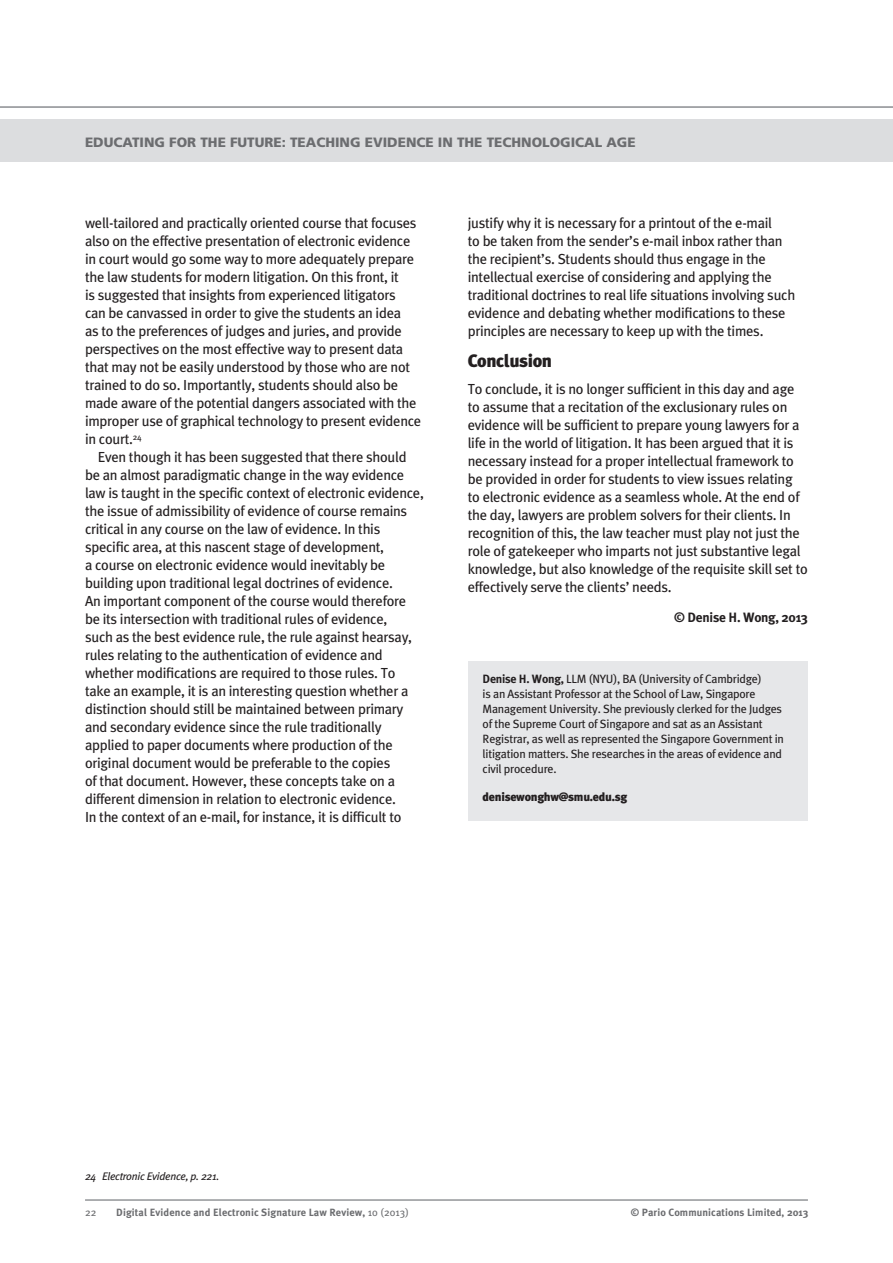
<style>
.page{position:relative;width:893px;height:1263px;background:#fff}
.page>*{position:absolute;margin:0;border:0;box-sizing:border-box;transform-origin:0 0}
.t1{font:900 18px "Meta Plus";letter-spacing:-.02em;color:#231f20}
.t2{font:14.55px/18px "Meta Plus";letter-spacing:-.02em;color:#231f20}
.t3{font:900 13.5px "Frutiger";color:#6c6d70}
.t4{font:700 13.5px "Meta Plus";letter-spacing:-.02em;color:#231f20}
.t5{font:12px/15px "Meta Plus";letter-spacing:-.02em;color:#231f20}
.t6{font:900 12px "Meta Plus";letter-spacing:-.02em;color:#231f20}
.t7{font:italic 10.95px "Meta Plus";letter-spacing:-.025em;color:#231f20}
.t8{font:700 10.5px "Meta Plus";letter-spacing:.01em;color:#6c6d70}
.t9{font:10.5px "Meta Plus";color:#6c6d70}
.s1{font-weight:700}
.s2{font-weight:400}
</style>
<div class="page">
<hr style="left:85px;top:1199px;width:723px;height:2px;background:#939598">
<hr style="left:0;top:106px;width:893px;height:2px;background:#939598">
<div style="left:0;top:119px;width:893px;height:43px;background:#dcdddf"></div>
<hr style="left:892px;top:119px;width:1px;height:319px;background:#dcdddf">
<div style="left:468px;top:661px;width:340px;height:160px;background:#e6e7e9"></div>
<p class="t3" style="left:85px;top:134px;width:552px">EDUCATING FOR THE FUTURE: TEACHING EVIDENCE IN THE TECHNOLOGICAL AGE</p>
<p class="t2" style="left:85px;top:214px;width:338px">well-tailored and practically oriented course that focuses also on the effective presentation of electronic evidence in court would go some way to more adequately prepare the law students for modern litigation. On this front, it<br>is suggested that insights from experienced litigators<br>can be canvassed in order to give the students an idea<br>as to the preferences of judges and juries, and provide perspectives on the most effective way to present data that may not be easily understood by those who are not trained to do so. Importantly, students should also be made aware of the potential dangers associated with the improper use of graphical technology to present evidence in court.<sup>24</sup></p>
<p class="t2" style="left:85px;top:448px;width:340px;text-indent:13px">Even though it has been suggested that there should be an almost paradigmatic change in the way evidence law is taught in the specific context of electronic evidence, the issue of admissibility of evidence of course remains critical in any course on the law of evidence. In this specific area, at this nascent stage of development,<br>a course on electronic evidence would inevitably be building upon traditional legal doctrines of evidence.<br>An important component of the course would therefore be its intersection with traditional rules of evidence,<br>such as the best evidence rule, the rule against hearsay, rules relating to the authentication of evidence and whether modifications are required to those rules. To take an example, it is an interesting question whether a distinction should still be maintained between primary and secondary evidence since the rule traditionally applied to paper documents where production of the original document would be preferable to the copies<br>of that document. However, these concepts take on a different dimension in relation to electronic evidence.<br>In the context of an e-mail, for instance, it is difficult to</p>
<p class="t2" style="left:468px;top:214px;width:329px">justify why it is necessary for a printout of the e-mail<br>to be taken from the sender’s e-mail inbox rather than the recipient’s. Students should thus engage in the intellectual exercise of considering and applying the traditional doctrines to real life situations involving such evidence and debating whether modifications to these principles are necessary to keep up with the times.</p>
<p class="t1" style="left:468px;top:350px;width:86px">Conclusion</p>
<p class="t2" style="left:468px;top:379px;width:342px">To conclude, it is no longer sufficient in this day and age to assume that a recitation of the exclusionary rules on evidence will be sufficient to prepare young lawyers for a life in the world of litigation. It has been argued that it is necessary instead for a proper intellectual framework to be provided in order for students to view issues relating to electronic evidence as a seamless whole. At the end of the day, lawyers are problem solvers for their clients. In recognition of this, the law teacher must play not just the role of gatekeeper who imparts not just substantive legal knowledge, but also knowledge of the requisite skill set to effectively serve the clients’ needs.</p>
<p class="t4" style="left:674px;top:610px;width:135px">© Denise H. Wong, 2013</p>
<p class="t5" style="left:483px;top:671px;width:303px"><span class="s1">Denise H. Wong,</span> LLM (NYU), BA (University of Cambridge)<br>is an Assistant Professor at the School of Law, Singapore Management University. She previously clerked for the Judges of the Supreme Court of Singapore and sat as an Assistant Registrar, as well as represented the Singapore Government in litigation matters. She researches in the areas of evidence and civil procedure.</p>
<p class="t6" style="left:483px;top:790px;width:146px">denisewonghw@smu.edu.sg</p>
<p class="t7" style="left:85px;top:1170px;width:136px">24 Electronic Evidence, p. 221.</p>
<p class="t9" style="left:85px;top:1206px;width:13px">22</p>
<p class="t8" style="left:116px;top:1206px;width:294px">Digital Evidence and Electronic Signature Law Review, <span class="s2">10 (2013)</span></p>
<p class="t8" style="left:631px;top:1206px;width:179px">© Pario Communications Limited, 2013</p>
</div>
